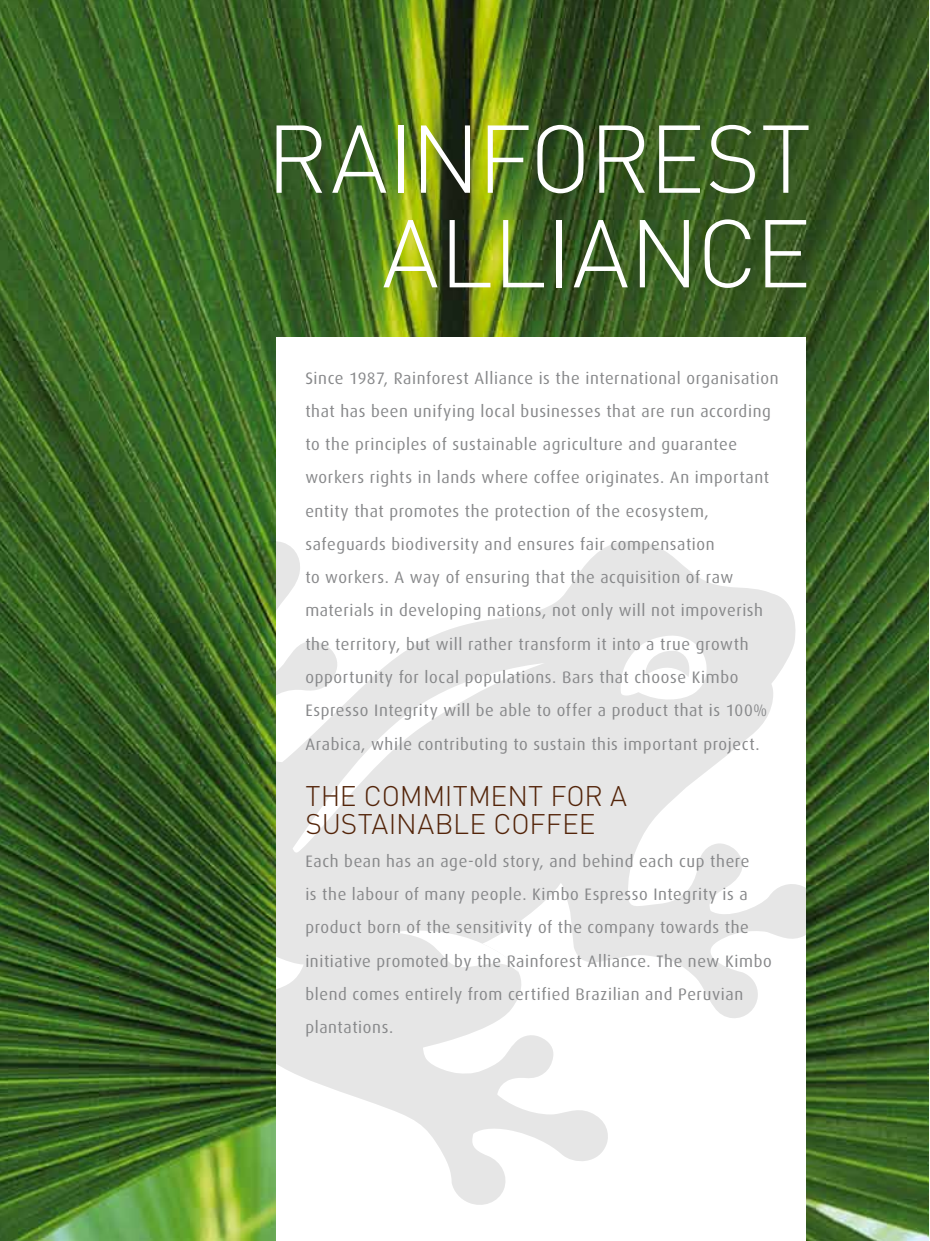
<style>
.page{position:relative;width:930px;height:1241px;background:#fff}
.page>*{position:absolute;margin:0;border:0;box-sizing:border-box;transform-origin:0 0}
.t1{font:300 94.5px/94.5px "DIN";letter-spacing:-.005em;color:#fff;text-align:right}
.t2{font:300 28px/28px "DIN";color:#532409}
.t3{font:16.62px/33.2px "Dax";letter-spacing:.04em;color:#87888a}
</style>
<div class="page">
<img style="left:0;top:0;width:928px;height:1240px">
<div style="left:277px;top:337px;width:528px;height:903px;background:#fff"></div>
<svg style="left:151px;top:539px;width:669px;height:667px"></svg>
<svg style="left:645px;top:649px;width:46px;height:28px"></svg>
<svg style="left:292px;top:663px;width:252px;height:191px;fill:#e6e6e6"></svg>
<svg style="left:389px;top:927px;width:129px;height:45px"></svg>
<h1 class="t1" style="left:266px;top:110px;width:546px">RAINFOREST<br>ALLIANCE</h1>
<p class="t3" style="left:305px;top:361px;width:474px">Since 1987, Rainforest Alliance is the international organisation that has been unifying local businesses that are run according to the principles of sustainable agriculture and guarantee workers rights in lands where coffee originates. An important entity that promotes the protection of the ecosystem, safeguards biodiversity and ensures fair compensation<br>to workers. A way of ensuring that the acquisition of raw materials in developing nations, not only will not impoverish the territory, but will rather transform it into a true growth opportunity for local populations. Bars that choose Kimbo Espresso Integrity will be able to offer a product that is 100% Arabica, while contributing to sustain this important project.</p>
<h2 class="t2" style="left:305px;top:781px;width:323px">THE COMMITMENT FOR A<br>SUSTAINABLE COFFEE</h2>
<p class="t3" style="left:305px;top:844px;width:468px">Each bean has an age-old story, and behind each cup there<br>is the labour of many people. Kimbo Espresso Integrity is a product born of the sensitivity of the company towards the initiative promoted by the Rainforest Alliance. The new Kimbo blend comes entirely from certified Brazilian and Peruvian plantations.</p>
</div>
